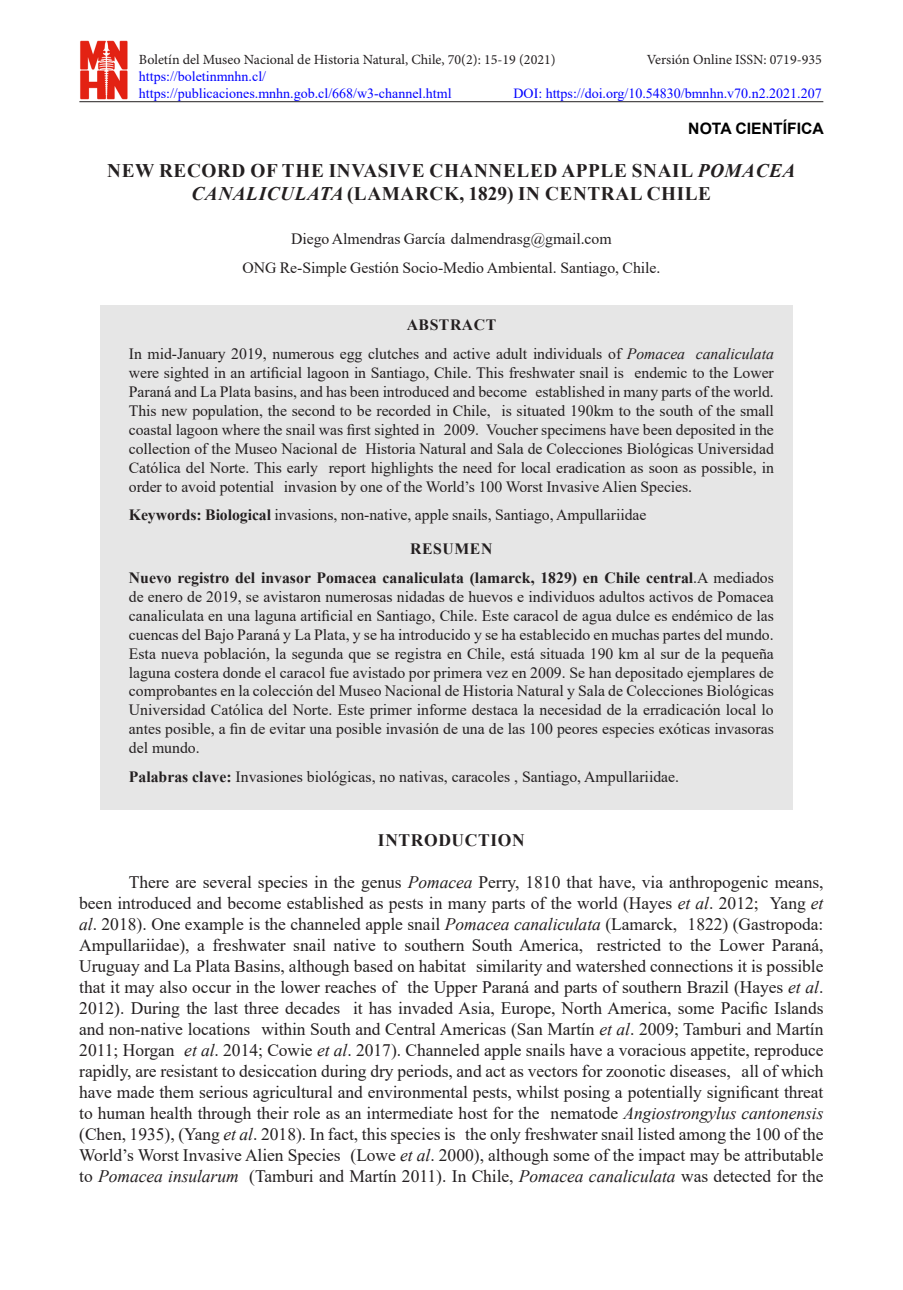
<style>
.page{position:relative;width:903px;height:1290px;background:#fff}
.page>*{position:absolute;margin:0;border:0;box-sizing:border-box;transform-origin:0 0}
.BMNHN_Titulo_articul{font:700 19.25px/23.1px "Times New Roman";letter-spacing:.03em;color:#231f20;text-align:center}
.BMNHN_Texto_masa{font:17.5px/21px "Times New Roman";letter-spacing:-.005em;color:#231f20;text-align:justify}
.BMNHN_Titulo{font:700 17.5px "Times New Roman";letter-spacing:.035em;color:#231f20}
.BMNHN_Resumen{font:15.75px/18.9px "Times New Roman";color:#231f20;text-align:justify}
.BMNHN_Resumen_-_pala{font:15.75px "Times New Roman";color:#231f20}
.BMNHN_Autores_articu{font:15.75px "Times New Roman";letter-spacing:-.005em;color:#231f20}
.BMNHN_Titulo_Resumen{font:700 15.75px "Times New Roman";letter-spacing:.035em;color:#231f20}
.t1{font:700 15.75px "Arial";color:#000}
.t2{font:14px "Times New Roman";color:#00f}
.t3{font:14px "Minion Pro";color:#231f20}
.s1{font-style:italic}
.s2{font-weight:700}
</style>
<div class="page">
<hr style="left:79px;top:101px;width:744px;height:1px;background:#231f20">
<img style="left:80px;top:40px;width:48px;height:60px">
<div style="left:100px;top:305px;width:692px;height:504px;background:#e6e6e6"></div>
<p class="t3" style="left:139px;top:50px;width:418px">Boletín del Museo Nacional de Historia Natural, Chile, 70(2): 15-19 (2021)</p>
<p class="t3" style="left:647px;top:50px;width:177px">Versión Online ISSN: 0719-935</p>
<p class="t2" style="left:139px;top:66px;width:129px">https://boletinmnhn.cl/</p>
<p class="t2" style="left:139px;top:83px;width:314px">https://publicaciones.mnhn.gob.cl/668/w3-channel.html</p>
<p class="t2" style="left:513px;top:83px;width:310px">DOI: https://doi.org/10.54830/bmnhn.v70.n2.2021.207</p>
<p class="t1" style="left:688px;top:117px;width:137px">NOTA CIENTÍFICA</p>
<p class="BMNHN_Titulo_articul" style="left:107px;top:159px;width:690px">NEW RECORD OF THE INVASIVE CHANNELED APPLE SNAIL <span class="s1">POMACEA<br>CANALICULATA</span> (LAMARCK, 1829) IN CENTRAL CHILE</p>
<p class="BMNHN_Autores_articu" style="left:291px;top:227px;width:322px">Diego Almendras García dalmendrasg@gmail.com</p>
<p class="BMNHN_Autores_articu" style="left:242px;top:256px;width:419px">ONG Re-Simple Gestión Socio-Medio Ambiental. Santiago, Chile.</p>
<p class="BMNHN_Titulo_Resumen" style="left:407px;top:314px;width:91px">ABSTRACT</p>
<p class="BMNHN_Resumen" style="left:129px;top:344px;width:647px">In mid-January 2019, numerous egg clutches and active adult individuals of <span class="s1">Pomacea canaliculata </span>were sighted in an artificial lagoon in Santiago, Chile. This freshwater snail is endemic to the Lower Paraná and La Plata basins, and has been introduced and become established in many parts of the world.<br>This new population, the second to be recorded in Chile, is situated 190km to the south of the small coastal lagoon where the snail was first sighted in 2009. Voucher specimens have been deposited in the collection of the Museo Nacional de Historia Natural and Sala de Colecciones Biológicas Universidad Católica del Norte. This early report highlights the need for local eradication as soon as possible, in order to avoid potential invasion by one of the World’s 100 Worst Invasive Alien Species.</p>
<p class="BMNHN_Resumen_-_pala" style="left:129px;top:504px;width:519px"><span class="s2">Keywords: Biological</span> invasions, non-native, apple snails, Santiago, Ampullariidae</p>
<p class="BMNHN_Titulo_Resumen" style="left:410px;top:537px;width:84px">RESUMEN</p>
<p class="BMNHN_Resumen" style="left:129px;top:568px;width:646px"><span class="s2">Nuevo registro del invasor Pomacea canaliculata (lamarck, 1829) en Chile central</span>.A mediados de enero de 2019, se avistaron numerosas nidadas de huevos e individuos adultos activos de Pomacea canaliculata en una laguna artificial en Santiago, Chile. Este caracol de agua dulce es endémico de las cuencas del Bajo Paraná y La Plata, y se ha introducido y se ha establecido en muchas partes del mundo.<br>Esta nueva población, la segunda que se registra en Chile, está situada 190 km al sur de la pequeña laguna costera donde el caracol fue avistado por primera vez en 2009. Se han depositado ejemplares de comprobantes en la colección del Museo Nacional de Historia Natural y Sala de Colecciones Biológicas Universidad Católica del Norte. Este primer informe destaca la necesidad de la erradicación local lo antes posible, a fin de evitar una posible invasión de una de las 100 peores especies exóticas invasoras del mundo.</p>
<p class="BMNHN_Resumen_-_pala" style="left:129px;top:765px;width:552px"><span class="s2">Palabras clave:</span> Invasiones biológicas, no nativas, caracoles , Santiago, Ampullariidae.</p>
<p class="BMNHN_Titulo" style="left:378px;top:827px;width:148px">INTRODUCTION</p>
<p class="BMNHN_Texto_masa" style="left:79px;top:871px;width:746px;text-indent:50px">There are several species in the genus <span class="s1">Pomacea</span> Perry, 1810 that have, via anthropogenic means, been introduced and become established as pests in many parts of the world (Hayes <span class="s1">et al</span>. 2012; Yang <span class="s1">et al</span>. 2018). One example is the channeled apple snail <span class="s1">Pomacea canaliculata</span> (Lamarck, 1822) (Gastropoda:<br>Ampullariidae), a freshwater snail native to southern South America, restricted to the Lower Paraná, Uruguay and La Plata Basins, although based on habitat similarity and watershed connections it is possible that it may also occur in the lower reaches of the Upper Paraná and parts of southern Brazil (Hayes <span class="s1">et al</span>.<br>2012). During the last three decades it has invaded Asia, Europe, North America, some Pacific Islands and non-native locations within South and Central Americas (San Martín <span class="s1">et al</span>. 2009; Tamburi and Martín 2011; Horgan <span class="s1">et al</span>. 2014; Cowie <span class="s1">et al</span>. 2017). Channeled apple snails have a voracious appetite, reproduce rapidly, are resistant to desiccation during dry periods, and act as vectors for zoonotic diseases, all of which have made them serious agricultural and environmental pests, whilst posing a potentially significant threat to human health through their role as an intermediate host for the nematode <span class="s1">Angiostrongylus cantonensis </span>(Chen, 1935), (Yang <span class="s1">et al</span>. 2018). In fact, this species is the only freshwater snail listed among the 100 of the World’s Worst Invasive Alien Species (Lowe <span class="s1">et al</span>. 2000), although some of the impact may be attributable to <span class="s1">Pomacea insularum</span> (Tamburi and Martín 2011). In Chile, <span class="s1">Pomacea canaliculata</span> was detected for the</p>
</div>
